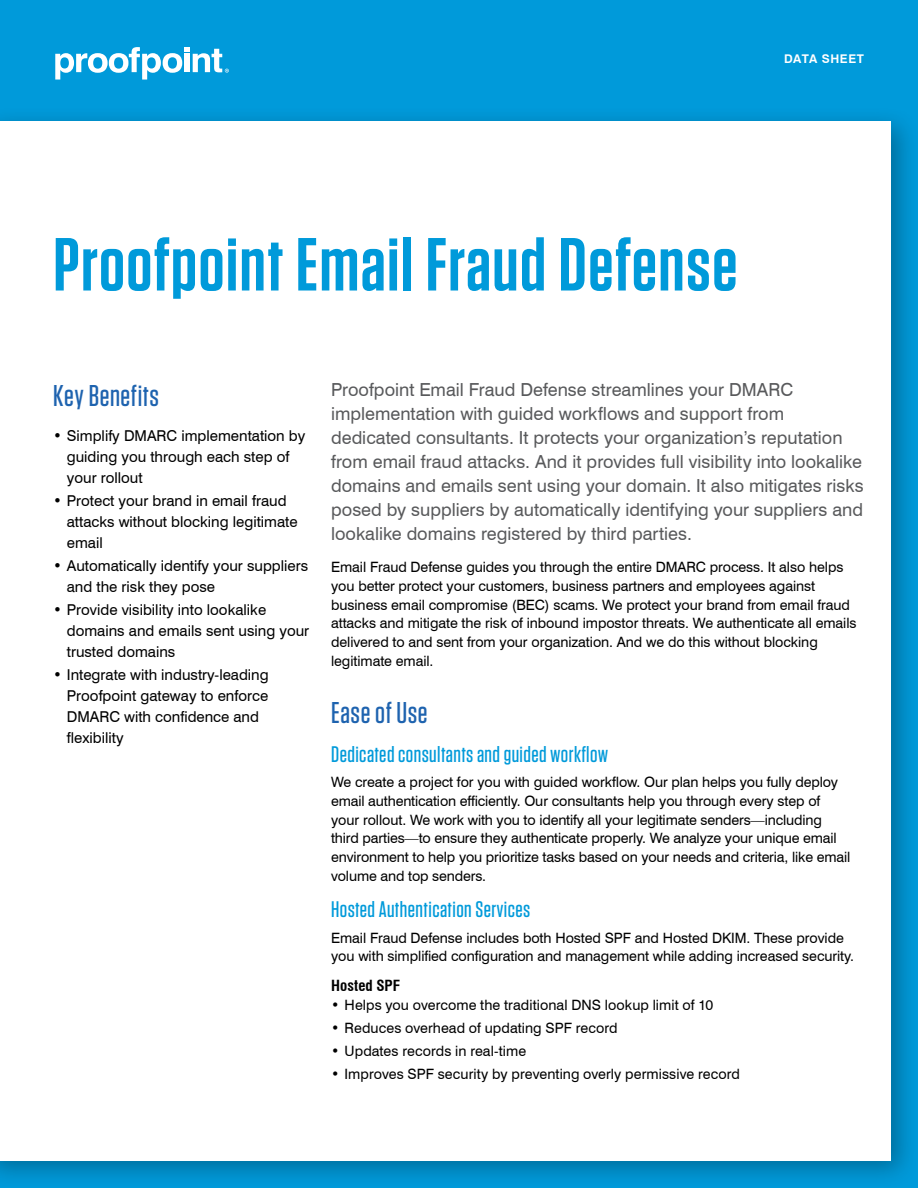
<style>
.page{position:relative;width:918px;height:1188px;background:#009ada}
.page>*{position:absolute;margin:0;border:0;box-sizing:border-box;transform-origin:0 0}
.t1{font:600 75px "Tungsten";letter-spacing:.02em;color:#009ada}
.t2{font:500 30px "Tungsten";letter-spacing:.02em;color:#1e63af}
.t3{font:500 22.5px "Tungsten";letter-spacing:.02em;color:#009ada}
.t4{font:18px/24px "Swiss 721 BT";color:#58595b}
.t5{font:15px/21px "Swiss 721 BT";color:#000}
.t6{font:700 condensed 15px "Swiss 721 BT";letter-spacing:.005em;color:#000}
.t7{font:14.25px/18.8px "Swiss 721 BT";letter-spacing:-.005em;color:#000}
.t8{font:700 12px "Swiss 721 BT";letter-spacing:.05em;color:#fff}
</style>
<div class="page">
<div style="left:0;top:105px;width:918px;height:1083px;background:#000;opacity:.3"></div>
<div style="left:0;top:122px;width:891px;height:1039px;background:#fff"></div>
<svg style="left:55px;top:47px;width:174px;height:33px"></svg>
<p class="t8" style="left:784px;top:51px;width:81px">DATA SHEET</p>
<h1 class="t1" style="left:53px;top:225px;width:686px">Proofpoint Email Fraud Defense</h1>
<h2 class="t2" style="left:53px;top:380px;width:107px">Key Benefits</h2>
<p class="t5" style="left:67px;top:425px;width:240px;text-indent:-14px">• Simplify DMARC implementation by guiding you through each step of your rollout</p>
<p class="t5" style="left:67px;top:490px;width:232px;text-indent:-14px">• Protect your brand in email fraud attacks without blocking legitimate email</p>
<p class="t5" style="left:67px;top:555px;width:243px;text-indent:-14px">• Automatically identify your suppliers and the risk they pose</p>
<p class="t5" style="left:67px;top:599px;width:244px;text-indent:-14px">• Provide visibility into lookalike domains and emails sent using your trusted domains</p>
<p class="t5" style="left:67px;top:664px;width:203px;text-indent:-14px">• Integrate with industry-leading<br>Proofpoint gateway to enforce<br>DMARC with confidence and flexibility</p>
<p class="t4" style="left:331px;top:377px;width:534px">Proofpoint Email Fraud Defense streamlines your DMARC implementation with guided workflows and support from dedicated consultants. It protects your organization’s reputation from email fraud attacks. And it provides full visibility into lookalike domains and emails sent using your domain. It also mitigates risks posed by suppliers by automatically identifying your suppliers and lookalike domains registered by third parties.</p>
<p class="t7" style="left:331px;top:558px;width:527px">Email Fraud Defense guides you through the entire DMARC process. It also helps you better protect your customers, business partners and employees against business email compromise (BEC) scams. We protect your brand from email fraud attacks and mitigate the risk of inbound impostor threats. We authenticate all emails delivered to and sent from your organization. And we do this without blocking legitimate email.</p>
<h2 class="t2" style="left:331px;top:697px;width:98px">Ease of Use</h2>
<h3 class="t3" style="left:331px;top:742px;width:279px">Dedicated consultants and guided workflow</h3>
<p class="t7" style="left:331px;top:773px;width:521px">We create a project for you with guided workflow. Our plan helps you fully deploy email authentication efficiently. Our consultants help you through every step of your rollout. We work with you to identify all your legitimate senders—including third parties—to ensure they authenticate properly. We analyze your unique email environment to help you prioritize tasks based on your needs and criteria, like email volume and top senders.</p>
<h3 class="t3" style="left:331px;top:898px;width:201px">Hosted Authentication Services</h3>
<p class="t7" style="left:331px;top:928px;width:525px">Email Fraud Defense includes both Hosted SPF and Hosted DKIM. These provide you with simplified configuration and management while adding increased security.</p>
<p class="t6" style="left:331px;top:976px;width:71px">Hosted SPF</p>
<p class="t7" style="left:331px;top:995px;width:384px">• Helps you overcome the traditional DNS lookup limit of 10</p>
<p class="t7" style="left:331px;top:1018px;width:288px">• Reduces overhead of updating SPF record</p>
<p class="t7" style="left:331px;top:1041px;width:197px">• Updates records in real-time</p>
<p class="t7" style="left:331px;top:1064px;width:410px">• Improves SPF security by preventing overly permissive record</p>
</div>
